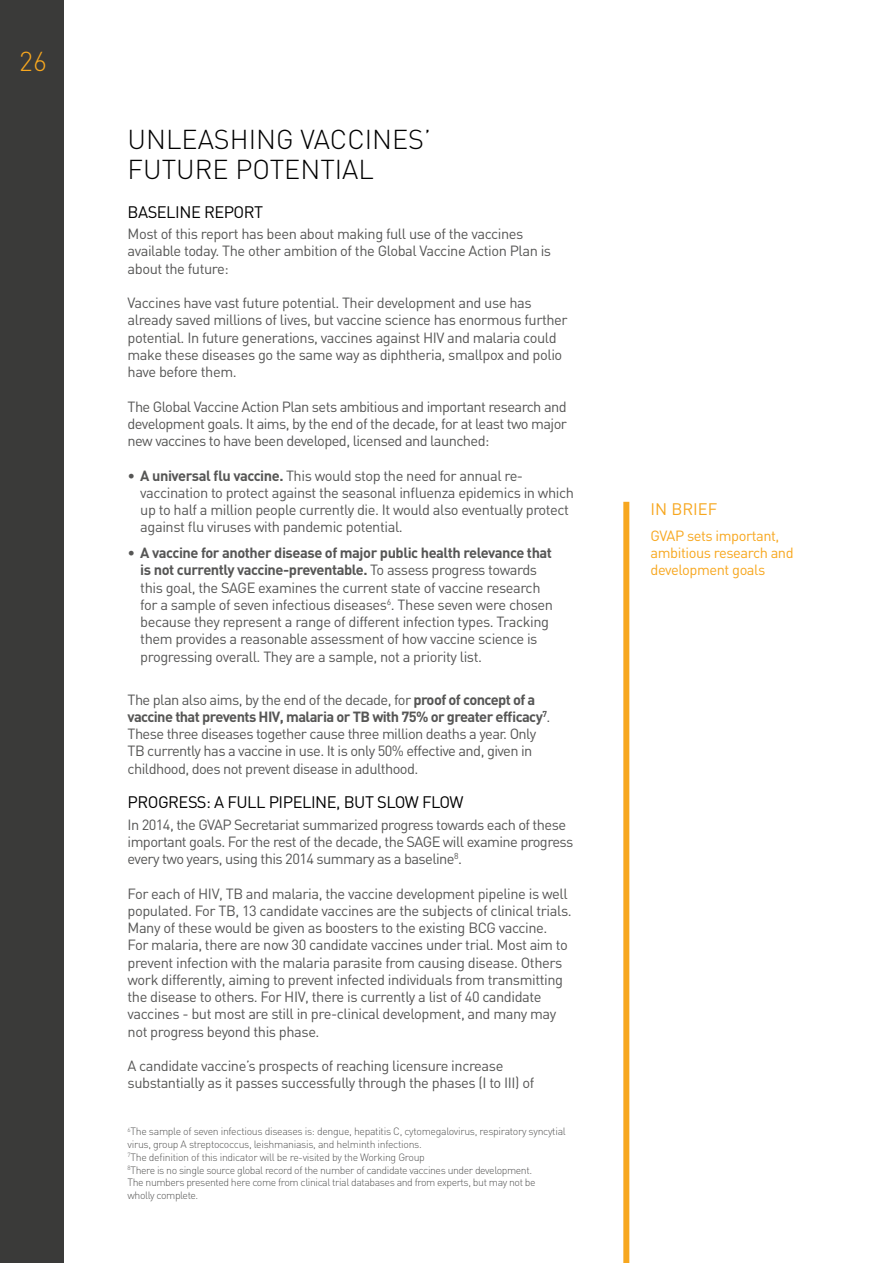
<style>
.page{position:relative;width:893px;height:1263px;background:#fff}
.page>*{position:absolute;margin:0;border:0;box-sizing:border-box;transform-origin:0 0}
.t1{font:300 27px/30px "DIN";color:#000}
.t2{font:300 27px "DIN";color:#f7a71f}
.t3{font:16.5px "DIN";letter-spacing:-.03em;color:#000}
.t4{font:16.5px "DIN";color:#f7a71f}
.t5{font:14.7px/17.2px "DIN";letter-spacing:-.03em;color:#565655}
.t6{font:14.7px/17.2px "DIN";letter-spacing:-.03em;color:#f7a71f}
.t7{font:300 10.5px/12.8px "DIN";letter-spacing:-.04em;color:#565655}
.s1{font-weight:700}
</style>
<div class="page">
<div style="left:0;top:0;width:64px;height:1263px;background:#3a3a39"></div>
<div style="left:623px;top:502px;width:6px;height:761px;background:#f7a71f"></div>
<h1 class="t2" style="left:19px;top:44px;width:29px">26</h1>
<h1 class="t1" style="left:128px;top:124px;width:305px">UNLEASHING VACCINES’<br>FUTURE POTENTIAL</h1>
<p class="t3" style="left:128px;top:201px;width:137px">BASELINE REPORT</p>
<p class="t5" style="left:128px;top:225px;width:425px">Most of this report has been about making full use of the vaccines available today. The other ambition of the Global Vaccine Action Plan is about the future:</p>
<p class="t5" style="left:128px;top:294px;width:442px">Vaccines have vast future potential. Their development and use has already saved millions of lives, but vaccine science has enormous further potential. In future generations, vaccines against HIV and malaria could make these diseases go the same way as diphtheria, smallpox and polio have before them.</p>
<p class="t5" style="left:128px;top:397px;width:441px;text-align:justify">The Global Vaccine Action Plan sets ambitious and important research and development goals. It aims, by the end of the decade, for at least two major new vaccines to have been developed, licensed and launched:</p>
<p class="t5" style="left:140px;top:466px;width:435px;text-indent:-13px">• <span class="s1">A universal flu vaccine.</span> This would stop the need for annual re&shy;vaccination to protect against the seasonal influenza epidemics in which up to half a million people currently die. It would also eventually protect against flu viruses with pandemic potential.</p>
<p class="t5" style="left:140px;top:544px;width:414px;text-indent:-13px">• <span class="s1">A vaccine for another disease of major public health relevance that is not currently vaccine-preventable.</span> To assess progress towards this goal, the SAGE examines the current state of vaccine research for a sample of seven infectious diseases<sup>6</sup>. These seven were chosen because they represent a range of different infection types. Tracking them provides a reasonable assessment of how vaccine science is progressing overall. They are a sample, not a priority list.</p>
<p class="t5" style="left:128px;top:690px;width:424px">The plan also aims, by the end of the decade, for <span class="s1">proof of concept of a vaccine that prevents HIV, malaria or TB with 75% or greater efficacy</span><sup>7</sup>.<br>These three diseases together cause three million deaths a year. Only TB currently has a vaccine in use. It is only 50% effective and, given in childhood, does not prevent disease in adulthood.</p>
<p class="t3" style="left:128px;top:792px;width:338px">PROGRESS: A FULL PIPELINE, BUT SLOW FLOW</p>
<p class="t5" style="left:128px;top:815px;width:447px">In 2014, the GVAP Secretariat summarized progress towards each of these important goals. For the rest of the decade, the SAGE will examine progress every two years, using this 2014 summary as a baseline<sup>8</sup>.</p>
<p class="t5" style="left:128px;top:884px;width:446px">For each of HIV, TB and malaria, the vaccine development pipeline is well populated. For TB, 13 candidate vaccines are the subjects of clinical trials.<br>Many of these would be given as boosters to the existing BCG vaccine.<br>For malaria, there are now 30 candidate vaccines under trial. Most aim to prevent infection with the malaria parasite from causing disease. Others work differently, aiming to prevent infected individuals from transmitting the disease to others. For HIV, there is currently a list of 40 candidate vaccines - but most are still in pre-clinical development, and many may not progress beyond this phase.</p>
<p class="t5" style="left:128px;top:1057px;width:408px">A candidate vaccine’s prospects of reaching licensure increase substantially as it passes successfully through the phases (I to III) of</p>
<p class="t7" style="left:128px;top:1125px;width:440px"><sup>6</sup>The sample of seven infectious diseases is: dengue, hepatitis C, cytomegalovirus, respiratory syncytial virus, group A streptococcus, leishmaniasis, and helminth infections.<br><sup>7</sup>The definition of this indicator will be re-visited by the Working Group<br><sup>8</sup>There is no single source global record of the number of candidate vaccines under development.<br>The numbers presented here come from clinical trial databases and from experts, but may not be<br>wholly complete.</p>
<p class="t4" style="left:651px;top:499px;width:68px">IN BRIEF</p>
<p class="t6" style="left:651px;top:527px;width:145px">GVAP sets important, ambitious research and development goals</p>
</div>
